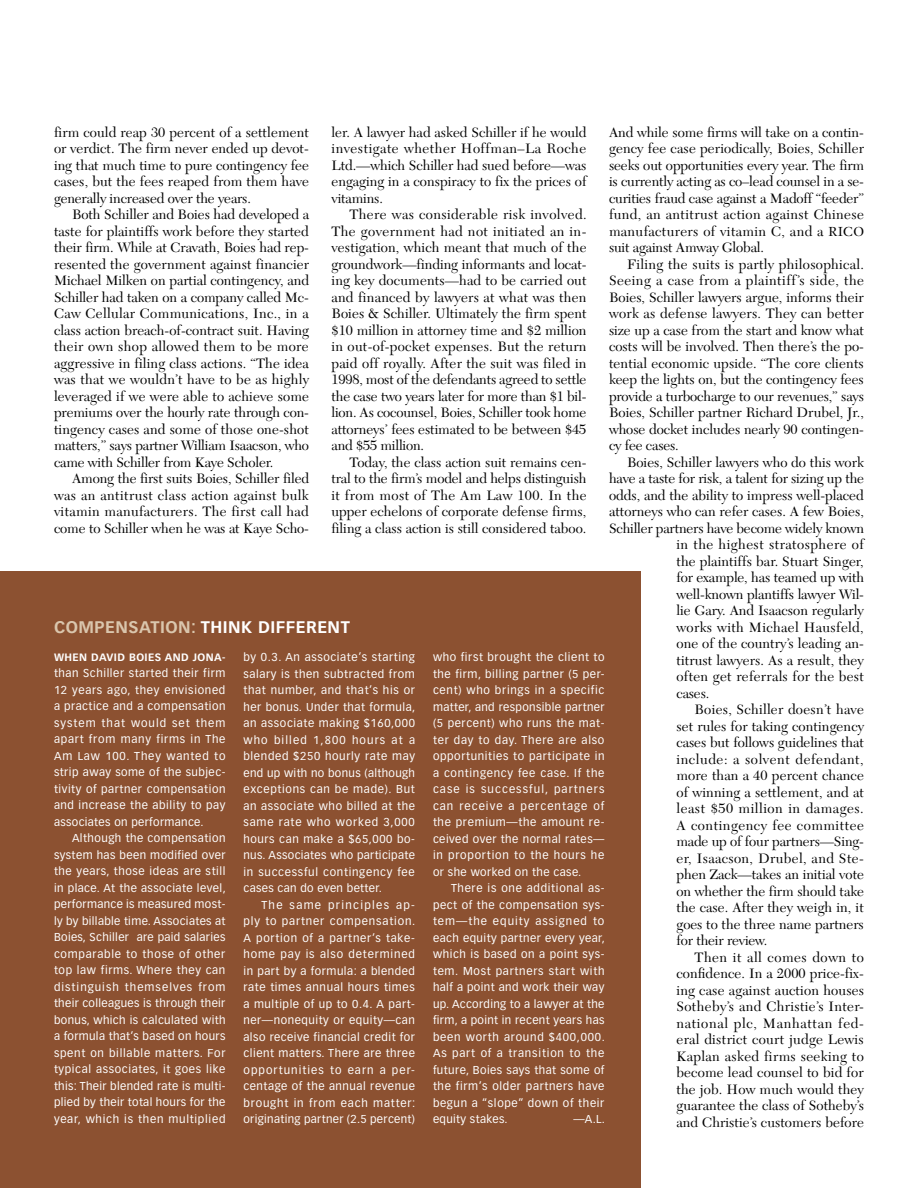
<style>
.page{position:relative;width:918px;height:1188px;background:#fff}
.page>*{position:absolute;margin:0;border:0;box-sizing:border-box;transform-origin:0 0}
.t1{font:700 16.5px "Vectora LT Std";letter-spacing:.03em;color:#fff}
.t2{font:14.25px/16.5px "New Caledonia LT Std";color:#000;text-align:justify}
.t3{font:14.25px "New Caledonia LT Std";letter-spacing:.025em;color:#000}
.t4{font:14.25px "New Caledonia LT Std";letter-spacing:.02em;color:#000}
.t5{font:14.25px "New Caledonia LT Std";letter-spacing:.035em;color:#000}
.t6{font:14.25px "New Caledonia LT Std";letter-spacing:.04em;color:#000}
.t7{font:14.25px "New Caledonia LT Std";letter-spacing:.03em;color:#000}
.t8{font:14.25px "New Caledonia LT Std";letter-spacing:.045em;color:#000}
.t9{font:11.25px/16.5px "Vectora LT Std";letter-spacing:.045em;color:#fff;text-align:justify}
.t10{font:700 10.5px "Vectora LT Std";letter-spacing:.04em;color:#fff}
.s1{font-family:"Janson Text LT Std";font-size:12.75px}
.s2{color:#dac6ad}
</style>
<div class="page">
<div style="left:0;top:572px;width:640px;height:616px;background:#8c5131"></div>
<p class="t2" style="left:54px;top:124px;width:257px">firm could reap 30 percent of a settlement or verdict. The firm never ended up devot&shy;ing that much time to pure contingency fee cases, but the fees reaped from them have generally increased over the years.</p>
<p class="t2" style="left:54px;top:206px;width:257px;text-indent:18px">Both Schiller and Boies had developed a taste for plaintiffs work before they started their firm. While at Cravath, Boies had rep&shy;resented the government against financier Michael Milken on partial contingency, and Schiller had taken on a company called Mc-Caw Cellular Communications, Inc., in a class action breach-of-contract suit. Having their own shop allowed them to be more aggressive in filing class actions. “The idea was that we wouldn’t have to be as highly leveraged if we were able to achieve some premiums over the hourly rate through con&shy;tingency cases and some of those one-shot matters,” says partner William Isaacson, who came with Schiller from Kaye Scholer.</p>
<p class="t2" style="left:54px;top:470px;width:257px;text-indent:18px">Among the first suits Boies, Schiller filed was an antitrust class action against bulk vitamin manufacturers. The first call had come to Schiller when he was at Kaye Scho-</p>
<p class="t2" style="left:332px;top:124px;width:257px">ler. A lawyer had asked Schiller if he would investigate whether Hoffman–La Roche Ltd.—which Schiller had sued before—was engaging in a conspiracy to fix the prices of vitamins.</p>
<p class="t2" style="left:332px;top:206px;width:257px;text-indent:18px">There was considerable risk involved.<br>The government had not initiated an in&shy;vestigation, which meant that much of the groundwork—finding informants and locat&shy;ing key documents—had to be carried out and financed by lawyers at what was then Boies &amp; Schiller. Ultimately the firm spent $10 million in attorney time and $2 million in out-of-pocket expenses. But the return paid off royally. After the suit was filed in 1998, most of the defendants agreed to settle the case two years later for more than $1 bil&shy;lion. As cocounsel, Boies, Schiller took home attorneys’ fees estimated to be between $45 and $55 million.</p>
<p class="t2" style="left:332px;top:454px;width:257px;text-indent:18px">Today, the class action suit remains cen&shy;tral to the firm’s model and helps distinguish it from most of The Am Law 100. In the upper echelons of corporate defense firms, filing a class action is still considered taboo.</p>
<p class="t2" style="left:609px;top:124px;width:257px">And while some firms will take on a contin&shy;gency fee case periodically, Boies, Schiller seeks out opportunities every year. The firm is currently acting as co–lead counsel in a se&shy;curities fraud case against a Madoff “feeder” fund, an antitrust action against Chinese manufacturers of vitamin C, and a <span class="s1">RICO </span>suit against Amway Global.</p>
<p class="t2" style="left:609px;top:256px;width:257px;text-indent:18px">Filing the suits is partly philosophical.<br>Seeing a case from a plaintiff’s side, the Boies, Schiller lawyers argue, informs their work as defense lawyers. They can better size up a case from the start and know what costs will be involved. Then there’s the po&shy;tential economic upside. “The core clients keep the lights on, but the contingency fees provide a turbocharge to our revenues,” says Boies, Schiller partner Richard Dru-bel, Jr., whose docket includes nearly 90 contingen&shy;cy fee cases.</p>
<p class="t2" style="left:627px;top:454px;width:238px">Boies, Schiller lawyers who do this work</p>
<p class="t2" style="left:609px;top:470px;width:257px">have a taste for risk, a talent for sizing up the</p>
<p class="t2" style="left:609px;top:487px;width:256px">odds, and the ability to impress well-placed</p>
<p class="t2" style="left:609px;top:503px;width:256px">attorneys who can refer cases. A few Boies,</p>
<p class="t2" style="left:609px;top:520px;width:256px">Schiller partners have become widely known</p>
<p class="t7" style="left:676px;top:536px;width:189px">in the highest stratosphere of</p>
<p class="t2" style="left:676px;top:553px;width:189px">the plaintiffs bar. Stuart Singer,</p>
<p class="t2" style="left:676px;top:569px;width:189px">for example, has teamed up with</p>
<p class="t2" style="left:676px;top:586px;width:189px">well-known plantiffs lawyer Wil-</p>
<p class="t2" style="left:676px;top:602px;width:189px">lie Gary. And Isaacson regularly</p>
<p class="t3" style="left:676px;top:619px;width:189px">works with Michael Hausfeld,</p>
<p class="t2" style="left:676px;top:635px;width:189px">one of the country’s leading an-</p>
<p class="t2" style="left:676px;top:652px;width:189px">titrust lawyers. As a result, they</p>
<p class="t4" style="left:676px;top:668px;width:189px">often get referrals for the best</p>
<p class="t2" style="left:676px;top:685px;width:34px">cases.</p>
<p class="t4" style="left:694px;top:701px;width:171px">Boies, Schiller doesn’t have</p>
<p class="t2" style="left:676px;top:718px;width:189px">set rules for taking contingency</p>
<p class="t2" style="left:676px;top:734px;width:189px">cases but follows guidelines that</p>
<p class="t6" style="left:676px;top:751px;width:189px">include: a solvent defendant,</p>
<p class="t2" style="left:676px;top:767px;width:189px">more than a 40 percent chance</p>
<p class="t2" style="left:676px;top:784px;width:189px">of winning a settlement, and at</p>
<p class="t5" style="left:676px;top:800px;width:189px">least $50 million in damages.</p>
<p class="t5" style="left:676px;top:817px;width:189px">A contingency fee committee</p>
<p class="t2" style="left:676px;top:833px;width:189px">made up of four partners—Sing-</p>
<p class="t3" style="left:676px;top:850px;width:189px">er, Isaacson, Drubel, and Ste-</p>
<p class="t2" style="left:676px;top:866px;width:189px">phen Zack—takes an initial vote</p>
<p class="t2" style="left:676px;top:883px;width:189px">on whether the firm should take</p>
<p class="t2" style="left:676px;top:899px;width:189px">the case. After they weigh in, it</p>
<p class="t2" style="left:676px;top:916px;width:189px">goes to the three name partners</p>
<p class="t2" style="left:676px;top:932px;width:92px">for their review.</p>
<p class="t6" style="left:694px;top:949px;width:171px">Then it all comes down to</p>
<p class="t2" style="left:676px;top:965px;width:189px">confidence. In a 2000 price-fix-</p>
<p class="t2" style="left:676px;top:982px;width:189px">ing case against auction houses</p>
<p class="t3" style="left:676px;top:998px;width:189px">Sotheby’s and Christie’s Inter-</p>
<p class="t8" style="left:676px;top:1015px;width:189px">national plc, Manhattan fed-</p>
<p class="t4" style="left:676px;top:1031px;width:189px">eral district court judge Lewis</p>
<p class="t3" style="left:676px;top:1048px;width:189px">Kaplan asked firms seeking to</p>
<p class="t2" style="left:676px;top:1064px;width:189px">become lead counsel to bid for</p>
<p class="t2" style="left:676px;top:1081px;width:189px">the job. How much would they</p>
<p class="t2" style="left:676px;top:1097px;width:189px">guarantee the class of Sotheby’s</p>
<p class="t2" style="left:676px;top:1114px;width:189px">and Christie’s customers before</p>
<p class="t1" style="left:54px;top:617px;width:297px"><span class="s2">COMPENSATION:</span> THINK DIFFERENT</p>
<p class="t9" style="left:433px;top:649px;width:173px">who first brought the client to the firm, billing partner (5 per&shy;cent) who brings in a specific matter, and responsible partner (5 percent) who runs the mat&shy;ter day to day. There are also opportunities to participate in a contingency fee case. If the case is successful, partners can receive a percentage of the premium—the amount re&shy;ceived over the normal rates— in proportion to the hours he or she worked on the case.</p>
<p class="t9" style="left:433px;top:880px;width:173px;text-indent:18px">There is one additional as&shy;pect of the compensation sys&shy;tem—the equity assigned to each equity partner every year, which is based on a point sys&shy;tem. Most partners start with half a point and work their way up. According to a lawyer at the firm, a point in recent years has been worth around $400,000.<br>As part of a transition to the future, Boies says that some of the firm’s older partners have begun a “slope” down of their equity stakes.</p>
<p class="t9" style="left:243px;top:649px;width:173px">by 0.3. An associate’s starting salary is then subtracted from that number, and that’s his or her bonus. Under that formula, an associate making $160,000 who billed 1,800 hours at a blended $250 hourly rate may end up with no bonus (although exceptions can be made). But an associate who billed at the same rate who worked 3,000 hours can make a $65,000 bo&shy;nus. Associates who participate in successful contingency fee cases can do even better.</p>
<p class="t9" style="left:243px;top:897px;width:173px;text-indent:18px">The same principles ap&shy;ply to partner compensation.<br>A portion of a partner’s take&shy;home pay is also determined in part by a formula: a blended rate times annual hours times a multiple of up to 0.4. A part&shy;ner—nonequity or equity—can also receive financial credit for client matters. There are three opportunities to earn a per&shy;centage of the annual revenue brought in from each matter: originating partner (2.5 percent)</p>
<p class="t10" style="left:54px;top:651px;width:173px">WHEN DAVID BOIES AND JONA-</p>
<p class="t9" style="left:54px;top:665px;width:173px">than Schiller started their firm 12 years ago, they envisioned a practice and a compensation system that would set them apart from many firms in The Am Law 100. They wanted to strip away some of the subjec&shy;tivity of partner compensation and increase the ability to pay associates on performance.</p>
<p class="t9" style="left:54px;top:830px;width:173px;text-indent:18px">Although the compensation system has been modified over the years, those ideas are still in place. At the associate level, performance is measured most&shy;ly by billable time. Asso-ciates at Boies, Schiller are paid salaries comparable to those of other top law firms. Where they can distinguish themselves from their colleagues is through their bonus, which is calculated with a formula that’s based on hours spent on billable matters. For typical associates, it goes like this: Their blended rate is multi&shy;plied by their total hours for the year, which is then multiplied</p>
<p class="t9" style="left:573px;top:1111px;width:33px">—A.L.</p>
</div>
